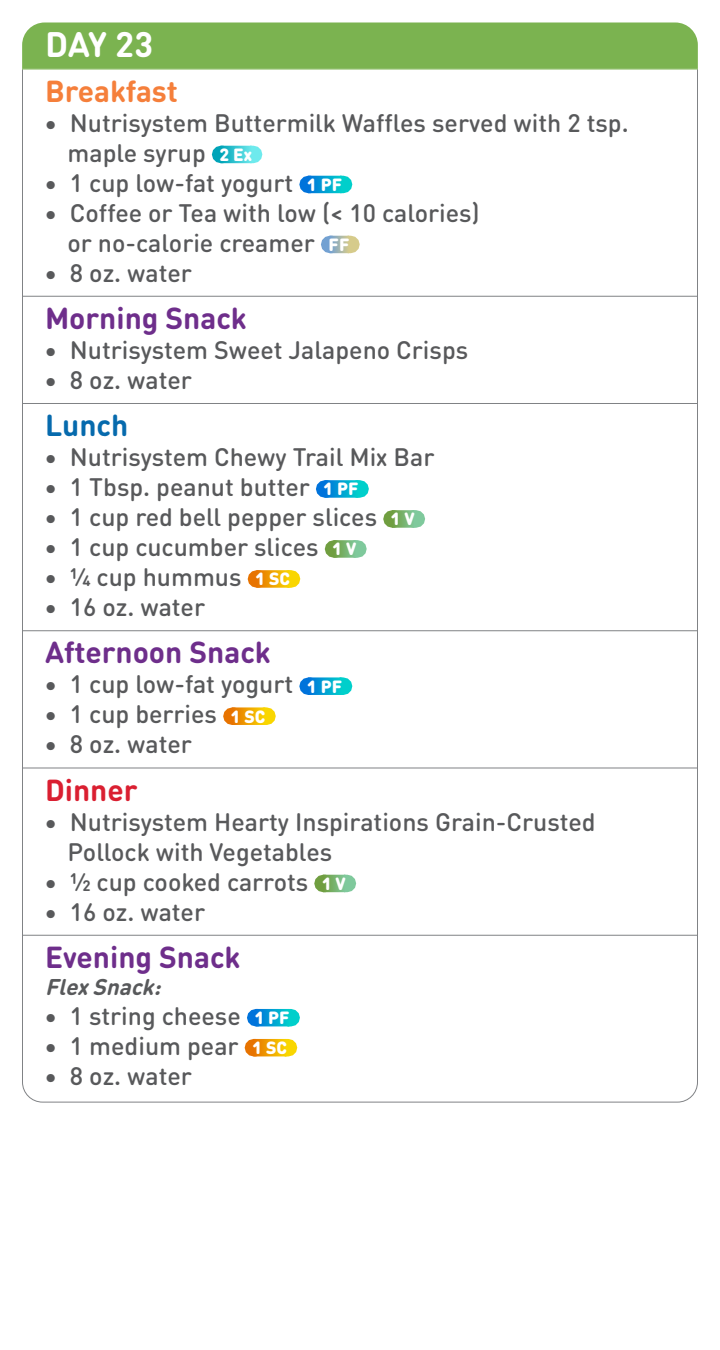
<style>
.page{position:relative;width:720px;height:1350px;background:#fff}
.page>*{position:absolute;margin:0;border:0;box-sizing:border-box;transform-origin:0 0}
.t1{font:700 35px "DIN Round OT";color:#fff}
.t2{font:700 30px "DIN Round OT";color:#6e2e8b}
.t3{font:700 30px "DIN Round OT";color:#f57f3b}
.t4{font:700 30px "DIN Round OT";color:#da1f31}
.t5{font:700 30px "DIN Round OT";color:#066aad}
.t6{font:500 25px/30px "DIN Round OT";color:#58595b}
.t7{font:italic 700 22.5px "DIN Round OT";color:#58595b}
.s1{font-weight:900;font-size:17.5px;color:#fff}
</style>
<div class="page">
<div style="left:22px;top:22px;width:676px;height:47px;background:#7bb350"></div>
<hr style="left:22px;top:69px;width:1px;height:40px;background:#808285">
<hr style="left:697px;top:69px;width:1px;height:40px;background:#808285">
<hr style="left:22px;top:69px;width:676px;height:1px;background:#7bb350">
<hr style="left:22px;top:102px;width:1px;height:197px;background:#808285">
<hr style="left:697px;top:102px;width:1px;height:197px;background:#808285">
<svg style="left:222px;top:146px;width:14px;height:17px"></svg>
<svg style="left:221px;top:146px;width:1px;height:17px"></svg>
<svg style="left:236px;top:146px;width:16px;height:17px"></svg>
<svg style="left:309px;top:176px;width:16px;height:17px"></svg>
<svg style="left:308px;top:176px;width:1px;height:17px"></svg>
<svg style="left:325px;top:176px;width:17px;height:17px"></svg>
<svg style="left:331px;top:236px;width:8px;height:17px"></svg>
<svg style="left:330px;top:236px;width:1px;height:17px"></svg>
<svg style="left:339px;top:236px;width:10px;height:17px"></svg>
<hr style="left:22px;top:293px;width:1px;height:43px;background:#808285">
<hr style="left:697px;top:293px;width:1px;height:43px;background:#808285">
<hr style="left:22px;top:296px;width:676px;height:1px;background:#808285">
<hr style="left:22px;top:329px;width:1px;height:77px;background:#808285">
<hr style="left:697px;top:329px;width:1px;height:77px;background:#808285">
<hr style="left:22px;top:400px;width:1px;height:43px;background:#808285">
<hr style="left:697px;top:400px;width:1px;height:43px;background:#808285">
<hr style="left:22px;top:403px;width:676px;height:1px;background:#808285">
<hr style="left:22px;top:436px;width:1px;height:197px;background:#808285">
<hr style="left:697px;top:436px;width:1px;height:197px;background:#808285">
<svg style="left:326px;top:480px;width:15px;height:18px"></svg>
<svg style="left:325px;top:480px;width:1px;height:18px"></svg>
<svg style="left:341px;top:480px;width:18px;height:18px"></svg>
<svg style="left:393px;top:510px;width:10px;height:18px"></svg>
<svg style="left:392px;top:510px;width:1px;height:18px"></svg>
<svg style="left:403px;top:510px;width:12px;height:18px"></svg>
<svg style="left:335px;top:540px;width:9px;height:18px"></svg>
<svg style="left:334px;top:540px;width:1px;height:18px"></svg>
<svg style="left:344px;top:540px;width:12px;height:18px"></svg>
<svg style="left:257px;top:570px;width:16px;height:18px"></svg>
<svg style="left:256px;top:570px;width:1px;height:18px"></svg>
<svg style="left:273px;top:570px;width:17px;height:18px"></svg>
<hr style="left:22px;top:627px;width:1px;height:44px;background:#808285">
<hr style="left:697px;top:627px;width:1px;height:44px;background:#808285">
<hr style="left:22px;top:630px;width:676px;height:1px;background:#808285">
<hr style="left:22px;top:663px;width:1px;height:108px;background:#808285">
<hr style="left:697px;top:663px;width:1px;height:108px;background:#808285">
<svg style="left:309px;top:677px;width:16px;height:18px"></svg>
<svg style="left:308px;top:677px;width:1px;height:18px"></svg>
<svg style="left:325px;top:677px;width:17px;height:18px"></svg>
<svg style="left:233px;top:707px;width:15px;height:18px"></svg>
<svg style="left:232px;top:707px;width:1px;height:18px"></svg>
<svg style="left:248px;top:707px;width:18px;height:18px"></svg>
<hr style="left:22px;top:765px;width:1px;height:43px;background:#808285">
<hr style="left:697px;top:765px;width:1px;height:43px;background:#808285">
<hr style="left:22px;top:768px;width:676px;height:1px;background:#808285">
<hr style="left:22px;top:801px;width:1px;height:137px;background:#808285">
<hr style="left:697px;top:801px;width:1px;height:137px;background:#808285">
<svg style="left:324px;top:875px;width:10px;height:17px"></svg>
<svg style="left:323px;top:875px;width:1px;height:17px"></svg>
<svg style="left:334px;top:875px;width:12px;height:17px"></svg>
<hr style="left:22px;top:932px;width:1px;height:43px;background:#808285">
<hr style="left:697px;top:932px;width:1px;height:43px;background:#808285">
<hr style="left:22px;top:935px;width:676px;height:1px;background:#808285">
<hr style="left:22px;top:968px;width:1px;height:104px;background:#808285">
<hr style="left:697px;top:968px;width:1px;height:104px;background:#808285">
<svg style="left:257px;top:1009px;width:15px;height:17px"></svg>
<svg style="left:256px;top:1009px;width:1px;height:17px"></svg>
<svg style="left:272px;top:1009px;width:18px;height:17px"></svg>
<svg style="left:22px;top:1039px;width:676px;height:64px"></svg>
<h1 class="t1" style="left:45px;top:21px;width:110px">DAY 23</h1>
<p class="t3" style="left:45px;top:71px;width:134px">Breakfast</p>
<p class="t6" style="left:68px;top:107px;width:563px;text-indent:-23px">• Nutrisystem Buttermilk Waffles served with 2 tsp. maple syrup <span class="s1">2 Ex</span></p>
<p class="t6" style="left:44px;top:167px;width:299px">• 1 cup low-fat yogurt <span class="s1">1 PF</span></p>
<p class="t6" style="left:68px;top:197px;width:414px;text-indent:-23px">• Coffee or Tea with low (&lt; 10 calories) or no-calorie creamer <span class="s1">FF</span></p>
<p class="t6" style="left:44px;top:257px;width:149px">• 8 oz. water</p>
<p class="t2" style="left:45px;top:299px;width:203px">Morning Snack</p>
<p class="t6" style="left:44px;top:335px;width:426px">• Nutrisystem Sweet Jalapeno Crisps</p>
<p class="t6" style="left:44px;top:365px;width:149px">• 8 oz. water</p>
<p class="t5" style="left:45px;top:406px;width:85px">Lunch</p>
<p class="t6" style="left:44px;top:442px;width:392px">• Nutrisystem Chewy Trail Mix Bar</p>
<p class="t6" style="left:44px;top:472px;width:316px">• 1 Tbsp. peanut butter <span class="s1">1 PF</span></p>
<p class="t6" style="left:44px;top:502px;width:372px">• 1 cup red bell pepper slices <span class="s1">1 V</span></p>
<p class="t6" style="left:44px;top:532px;width:314px">• 1 cup cucumber slices <span class="s1">1 V</span></p>
<p class="t6" style="left:44px;top:562px;width:247px">• 1/4 cup hummus <span class="s1">1 SC</span></p>
<p class="t6" style="left:44px;top:592px;width:162px">• 16 oz. water</p>
<p class="t2" style="left:45px;top:633px;width:227px">Afternoon Snack</p>
<p class="t6" style="left:44px;top:669px;width:299px">• 1 cup low-fat yogurt <span class="s1">1 PF</span></p>
<p class="t6" style="left:44px;top:699px;width:223px">• 1 cup berries <span class="s1">1 SC</span></p>
<p class="t6" style="left:44px;top:729px;width:149px">• 8 oz. water</p>
<p class="t4" style="left:45px;top:770px;width:94px">Dinner</p>
<p class="t6" style="left:68px;top:806px;width:530px;text-indent:-23px">• Nutrisystem Hearty Inspirations Grain-Crusted<br>Pollock with Vegetables</p>
<p class="t6" style="left:44px;top:866px;width:303px">• 1/2 cup cooked carrots <span class="s1">1 V</span></p>
<p class="t6" style="left:44px;top:896px;width:162px">• 16 oz. water</p>
<p class="t2" style="left:45px;top:938px;width:197px">Evening Snack</p>
<p class="t7" style="left:45px;top:972px;width:124px">FlexSnack:</p>
<p class="t6" style="left:44px;top:1001px;width:247px">• 1 string cheese <span class="s1">1 PF</span></p>
<p class="t6" style="left:44px;top:1031px;width:244px">• 1 medium pear <span class="s1">1 SC</span></p>
<p class="t6" style="left:44px;top:1061px;width:149px">• 8 oz. water</p>
</div>
